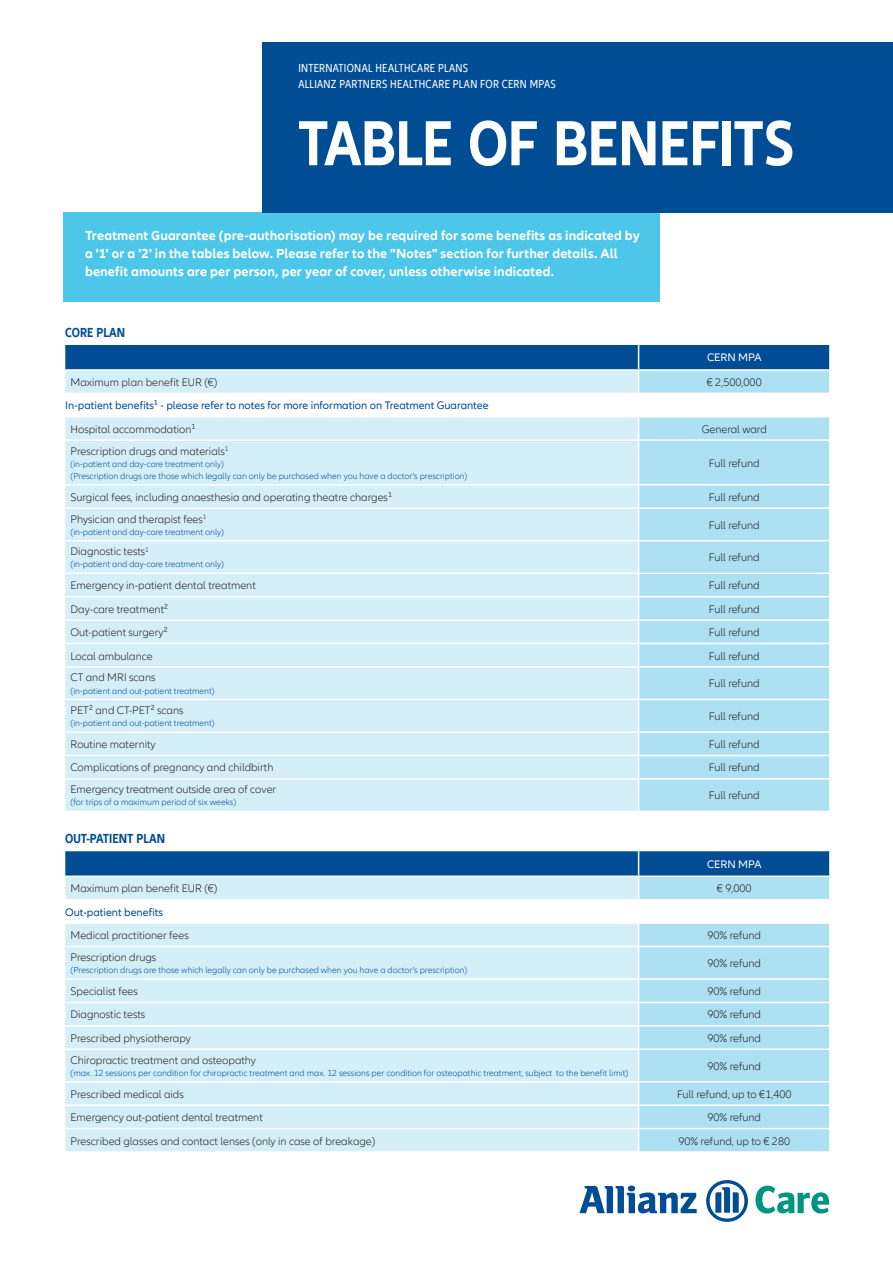
<style>
.page{position:relative;width:893px;height:1263px;background:#fff}
.page>*{position:absolute;margin:0;border:0;box-sizing:border-box;transform-origin:0 0}
.Headline_36pt{font:700 condensed 66px "Allianz Neo";letter-spacing:-.005em;color:#fff}
.Intro_15pt{font:700 13.5px/18px "Allianz Neo";letter-spacing:.01em;color:#fff}
.t1{font:700 condensed 13.5px "Allianz Neo";color:#014d95}
.RunningTitle{font:condensed 12px "Allianz Neo";letter-spacing:.025em;color:#fff}
.t2{font:300 11.25px "Allianz Neo";color:#231f20}
.t3{font:11.25px "Allianz Neo";color:#014d95}
.t4{font:11.25px "Allianz Neo";color:#fff}
.t5{font:300 9px "Allianz Neo";color:#014d95}
</style>
<div class="page">
<svg style="left:579px;top:1185px;width:118px;height:28px"></svg>
<svg style="left:706px;top:1180px;width:42px;height:42px"></svg>
<svg style="left:755px;top:1186px;width:74px;height:27px"></svg>
<div style="left:64px;top:213px;width:596px;height:89px;background:#4dc7e9"></div>
<div style="left:263px;top:43px;width:630px;height:170px;background:#014d95"></div>
<div style="left:65px;top:441px;width:573px;height:370px;background:#d5eff8"></div>
<div style="left:639px;top:441px;width:190px;height:370px;background:#ade0f3"></div>
<svg style="left:64px;top:344px;width:766px;height:95px"></svg>
<hr style="left:829px;top:417px;width:2px;height:22px;background:#fff">
<hr style="left:64px;top:484px;width:575px;height:1px;background:#fff">
<hr style="left:639px;top:484px;width:192px;height:1px;background:#fff">
<hr style="left:64px;top:507px;width:575px;height:2px;background:#fff">
<hr style="left:639px;top:507px;width:192px;height:2px;background:#fff">
<hr style="left:64px;top:540px;width:575px;height:1px;background:#fff">
<hr style="left:639px;top:540px;width:192px;height:1px;background:#fff">
<hr style="left:64px;top:573px;width:575px;height:1px;background:#fff">
<hr style="left:639px;top:573px;width:192px;height:1px;background:#fff">
<hr style="left:64px;top:596px;width:575px;height:1px;background:#fff">
<hr style="left:639px;top:596px;width:192px;height:1px;background:#fff">
<hr style="left:64px;top:619px;width:575px;height:2px;background:#fff">
<hr style="left:639px;top:619px;width:192px;height:2px;background:#fff">
<hr style="left:64px;top:643px;width:575px;height:1px;background:#fff">
<hr style="left:639px;top:643px;width:192px;height:1px;background:#fff">
<hr style="left:64px;top:666px;width:575px;height:2px;background:#fff">
<hr style="left:639px;top:666px;width:192px;height:2px;background:#fff">
<hr style="left:64px;top:699px;width:575px;height:1px;background:#fff">
<hr style="left:639px;top:699px;width:192px;height:1px;background:#fff">
<hr style="left:64px;top:731px;width:575px;height:2px;background:#fff">
<hr style="left:639px;top:731px;width:192px;height:2px;background:#fff">
<hr style="left:64px;top:755px;width:575px;height:1px;background:#fff">
<hr style="left:639px;top:755px;width:192px;height:1px;background:#fff">
<hr style="left:64px;top:778px;width:575px;height:2px;background:#fff">
<hr style="left:639px;top:778px;width:192px;height:2px;background:#fff">
<div style="left:65px;top:947px;width:573px;height:204px;background:#d5eff8"></div>
<div style="left:639px;top:947px;width:190px;height:204px;background:#ade0f3"></div>
<svg style="left:64px;top:850px;width:766px;height:96px"></svg>
<hr style="left:829px;top:924px;width:2px;height:22px;background:#fff">
<hr style="left:64px;top:978px;width:575px;height:2px;background:#fff">
<hr style="left:639px;top:978px;width:192px;height:2px;background:#fff">
<hr style="left:64px;top:1002px;width:575px;height:1px;background:#fff">
<hr style="left:639px;top:1002px;width:192px;height:1px;background:#fff">
<hr style="left:64px;top:1025px;width:575px;height:1px;background:#fff">
<hr style="left:639px;top:1025px;width:192px;height:1px;background:#fff">
<hr style="left:64px;top:1048px;width:575px;height:2px;background:#fff">
<hr style="left:639px;top:1048px;width:192px;height:2px;background:#fff">
<hr style="left:64px;top:1081px;width:575px;height:1px;background:#fff">
<hr style="left:639px;top:1081px;width:192px;height:1px;background:#fff">
<hr style="left:64px;top:1104px;width:575px;height:2px;background:#fff">
<hr style="left:639px;top:1104px;width:192px;height:2px;background:#fff">
<hr style="left:64px;top:1128px;width:575px;height:1px;background:#fff">
<hr style="left:639px;top:1128px;width:192px;height:1px;background:#fff">
<p class="RunningTitle" style="left:298px;top:61px;width:171px">INTERNATIONAL HEALTHCARE PLANS</p>
<p class="RunningTitle" style="left:298px;top:77px;width:259px">ALLIANZ PARTNERS HEALTHCARE PLAN FOR CERN MPAS</p>
<p class="Headline_36pt" style="left:298px;top:105px;width:498px">TABLE OF BENEFITS</p>
<p class="Intro_15pt" style="left:85px;top:227px;width:556px">Treatment Guarantee (pre-authorisation) may be required for some benefits as indicated by a '1' or a '2' in the tables below. Please refer to the "Notes" section for further details. All benefit amounts are per person, per year of cover, unless otherwise indicated.</p>
<p class="t1" style="left:65px;top:324px;width:61px">CORE PLAN</p>
<p class="t4" style="left:707px;top:351px;width:56px">CERN MPA</p>
<p class="t2" style="left:71px;top:376px;width:148px">Maximum plan benefit EUR (€)</p>
<p class="t2" style="left:707px;top:376px;width:56px">€ 2,500,000</p>
<p class="t3" style="left:65px;top:399px;width:425px">In-patient benefits¹ - please refer to notes for more information on Treatment Guarantee</p>
<p class="t2" style="left:71px;top:423px;width:127px">Hospital accommodation¹</p>
<p class="t2" style="left:702px;top:423px;width:67px">General ward</p>
<p class="t2" style="left:71px;top:445px;width:160px">Prescription drugs and materials<sup>1</sup></p>
<p class="t5" style="left:71px;top:459px;width:155px">(in-patient and day-care treatment only)</p>
<p class="t5" style="left:71px;top:471px;width:398px">(Prescription drugs are those which legally can only be purchased when you have a doctor’s prescription)</p>
<p class="t2" style="left:709px;top:457px;width:52px">Full refund</p>
<p class="t2" style="left:71px;top:491px;width:323px">Surgical fees, including anaesthesia and operating theatre charges¹</p>
<p class="t2" style="left:709px;top:491px;width:52px">Full refund</p>
<p class="t2" style="left:71px;top:513px;width:137px">Physician and therapist fees<sup>1</sup></p>
<p class="t5" style="left:71px;top:527px;width:155px">(in-patient and day-care treatment only)</p>
<p class="t2" style="left:709px;top:519px;width:52px">Full refund</p>
<p class="t2" style="left:71px;top:545px;width:80px">Diagnostic tests<sup>1</sup></p>
<p class="t5" style="left:71px;top:559px;width:155px">(in-patient and day-care treatment only)</p>
<p class="t2" style="left:709px;top:551px;width:52px">Full refund</p>
<p class="t2" style="left:71px;top:579px;width:187px">Emergency in-patient dental treatment</p>
<p class="t2" style="left:709px;top:579px;width:52px">Full refund</p>
<p class="t2" style="left:71px;top:603px;width:99px">Day-care treatment²</p>
<p class="t2" style="left:709px;top:603px;width:52px">Full refund</p>
<p class="t2" style="left:71px;top:626px;width:99px">Out-patient surgery²</p>
<p class="t2" style="left:709px;top:626px;width:52px">Full refund</p>
<p class="t2" style="left:71px;top:649px;width:84px">Local ambulance</p>
<p class="t2" style="left:709px;top:649px;width:52px">Full refund</p>
<p class="t2" style="left:71px;top:671px;width:87px">CT and MRI scans</p>
<p class="t5" style="left:71px;top:685px;width:146px">(in-patient and out-patient treatment)</p>
<p class="t2" style="left:709px;top:677px;width:52px">Full refund</p>
<p class="t2" style="left:71px;top:704px;width:114px">PET² and CT-PET² scans</p>
<p class="t5" style="left:71px;top:718px;width:146px">(in-patient and out-patient treatment)</p>
<p class="t2" style="left:709px;top:710px;width:52px">Full refund</p>
<p class="t2" style="left:71px;top:738px;width:87px">Routine maternity</p>
<p class="t2" style="left:709px;top:738px;width:52px">Full refund</p>
<p class="t2" style="left:71px;top:761px;width:204px">Complications of pregnancy and childbirth</p>
<p class="t2" style="left:709px;top:761px;width:52px">Full refund</p>
<p class="t2" style="left:71px;top:783px;width:207px">Emergency treatment outside area of cover</p>
<p class="t5" style="left:71px;top:797px;width:167px">(for trips of a maximum period of six weeks)</p>
<p class="t2" style="left:709px;top:789px;width:52px">Full refund</p>
<p class="t1" style="left:65px;top:831px;width:101px">OUT-PATIENT PLAN</p>
<p class="t4" style="left:707px;top:857px;width:56px">CERN MPA</p>
<p class="t2" style="left:71px;top:882px;width:148px">Maximum plan benefit EUR (€)</p>
<p class="t2" style="left:717px;top:882px;width:36px">€ 9,000</p>
<p class="t3" style="left:65px;top:905px;width:99px">Out-patient benefits</p>
<p class="t2" style="left:71px;top:929px;width:120px">Medical practitioner fees</p>
<p class="t2" style="left:707px;top:929px;width:55px">90% refund</p>
<p class="t2" style="left:71px;top:951px;width:87px">Prescription drugs</p>
<p class="t5" style="left:71px;top:965px;width:398px">(Prescription drugs are those which legally can only be purchased when you have a doctor’s prescription)</p>
<p class="t2" style="left:707px;top:957px;width:55px">90% refund</p>
<p class="t2" style="left:71px;top:985px;width:69px">Specialist fees</p>
<p class="t2" style="left:707px;top:985px;width:55px">90% refund</p>
<p class="t2" style="left:71px;top:1008px;width:76px">Diagnostic tests</p>
<p class="t2" style="left:707px;top:1008px;width:55px">90% refund</p>
<p class="t2" style="left:71px;top:1032px;width:122px">Prescribed physiotherapy</p>
<p class="t2" style="left:707px;top:1032px;width:55px">90% refund</p>
<p class="t2" style="left:71px;top:1054px;width:187px">Chiropractic treatment and osteopathy</p>
<p class="t5" style="left:71px;top:1068px;width:559px">(max. 12 sessions per condition for chiropractic treatment and max. 12 sessions per condition for osteopathic treatment, subject to the benefit limit)</p>
<p class="t2" style="left:707px;top:1060px;width:55px">90% refund</p>
<p class="t2" style="left:71px;top:1088px;width:115px">Prescribed medical aids</p>
<p class="t2" style="left:677px;top:1088px;width:116px">Full refund, up to €1,400</p>
<p class="t2" style="left:71px;top:1111px;width:194px">Emergency out-patient dental treatment</p>
<p class="t2" style="left:707px;top:1111px;width:55px">90% refund</p>
<p class="t2" style="left:71px;top:1134px;width:306px">Prescribed glasses and contact lenses (only in case of breakage)</p>
<p class="t2" style="left:678px;top:1134px;width:113px">90% refund, up to € 280</p>
</div>
